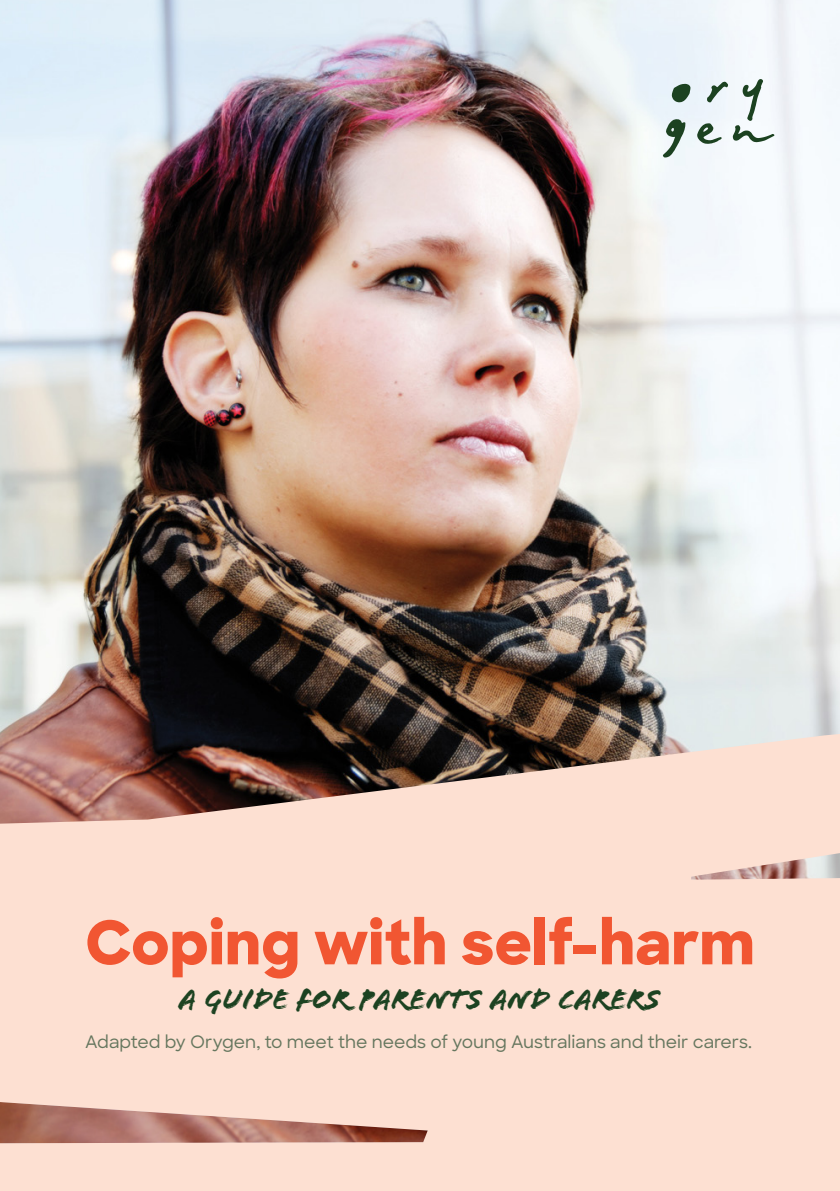
<style>
.page{position:relative;width:840px;height:1191px;background:#fff}
.page>*{position:absolute;margin:0;border:0;box-sizing:border-box;transform-origin:0 0}
.t1{font:800 60.2px "Sharp Sans";color:#f15632}
.t2{font:30px "Flood Std";color:#1c4221}
.t3{font:500 17.2px "Sharp Sans";color:#65765e}
</style>
<div class="page">
<img style="left:0;top:0;width:839px;height:734px">
<svg style="left:0;top:734px;width:839px;height:457px;background:#eccec1"></svg>
<div style="left:0;top:1093px;width:427px;height:9px;background:#fde0d2"></div>
<img style="left:0;top:1102px;width:427px;height:41px">
<svg style="left:671px;top:84px;width:19px;height:18px"></svg>
<svg style="left:662px;top:118px;width:23px;height:40px"></svg>
<svg style="left:696px;top:79px;width:78px;height:65px"></svg>
<h1 class="t1" style="left:85px;top:897px;width:670px">Coping with self-harm</h1>
<h2 class="t2" style="left:179px;top:981px;width:482px">A GUIDE FOR PARENTS AND CARERS</h2>
<p class="t3" style="left:85px;top:1029px;width:668px">Adapted by Orygen, to meet the needs of young Australians and their carers.</p>
</div>
